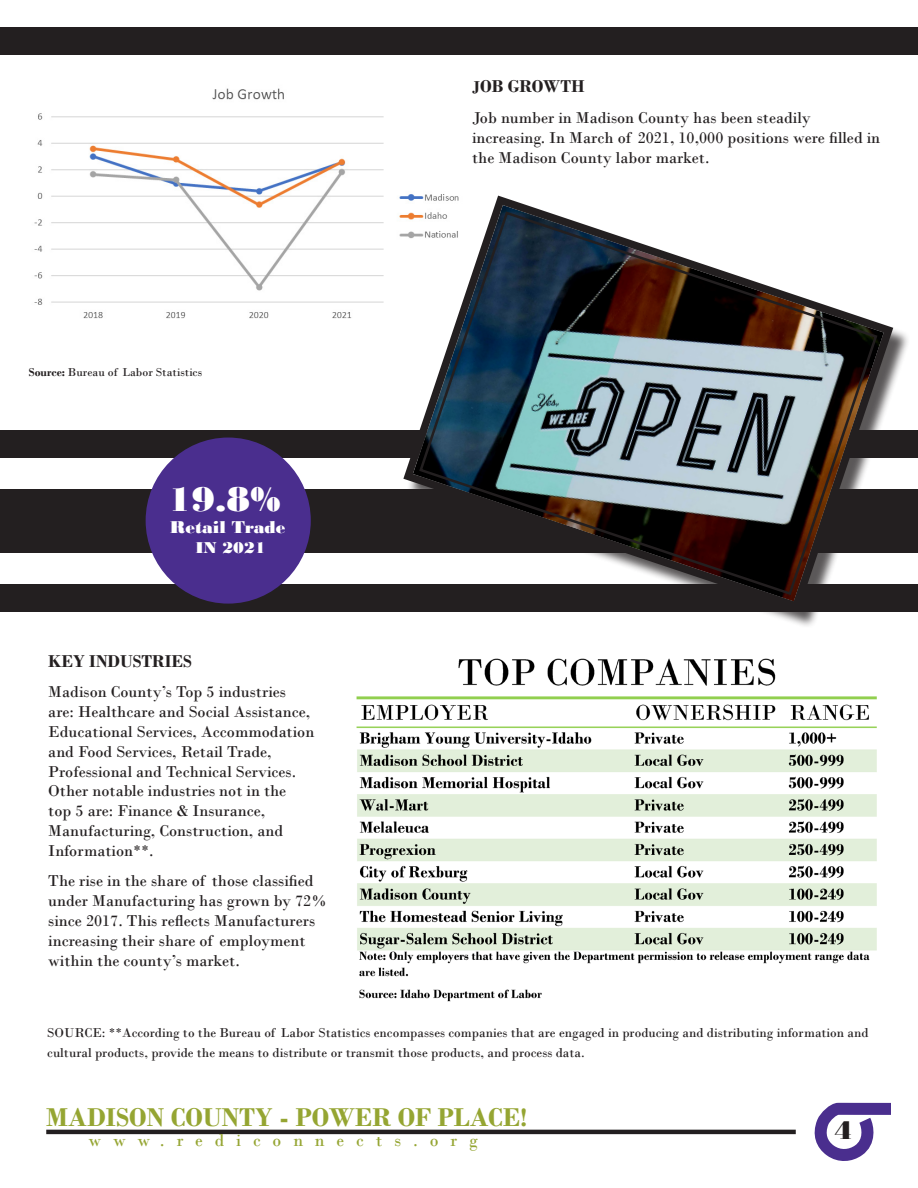
<style>
.page{position:relative;width:918px;height:1188px;background:#fff}
.page>*{position:absolute;margin:0;border:0;box-sizing:border-box;transform-origin:0 0}
.t1{font:36px "Bodoni MT Black";color:#fff}
.t2{font:700 27px "Bodoni";color:#95a532}
.t3{font:27px "Bodoni MT Black";color:#231f20}
.t4{font:700 18px "Bodoni";color:#231f20}
.t5{font:18px "Bodoni";letter-spacing:.66em;color:#95a532}
.t6{font:18px "Bodoni MT Black";color:#fff}
.t7{font:16.5px/19.8px "Bodoni";color:#231f20}
.t8{font:16.5px "Bodoni MT Black";color:#fff}
.t9{font:13.5px/19.8px "Bodoni";color:#231f20}
.t10{font:12px "Bodoni";color:#231f20}
.s1{font-weight:700}
.s2{font-size:16.5px}
</style>
<div class="page">
<svg style="left:814px;top:1102px;width:77px;height:59px"></svg>
<hr style="left:46px;top:1130px;width:750px;height:4px;background:#231f20">
<div style="left:0;top:585px;width:917px;height:27px;background:#231f20"></div>
<div style="left:0;top:430px;width:917px;height:28px;background:#231f20"></div>
<div style="left:0;top:490px;width:917px;height:63px;background:#231f20"></div>
<img style="left:34px;top:88px;width:350px;height:231px">
<div style="left:146px;top:438px;width:165px;height:166px;background:#4a2e8e;border-radius:50%"></div>
<div style="left:0;top:27px;width:918px;height:27px;background:#231f20"></div>
<div style="left:407px;top:199px;width:504px;height:430px;background:#231f20;opacity:.75"></div>
<svg style="left:399px;top:194px;width:499px;height:422px"></svg>
<svg style="left:418px;top:210px;width:461px;height:387px"></svg>
<img style="left:356px;top:658px;width:521px;height:344px">
<p class="t10" style="left:29px;top:365px;width:175px"><span class="s1">Source:</span> Bureau of Labor Statistics</p>
<p class="t1" style="left:168px;top:478px;width:114px">19.8%</p>
<p class="t6" style="left:170px;top:517px;width:117px">Retail Trade</p>
<p class="t8" style="left:195px;top:538px;width:72px">IN 2021</p>
<p class="t4" style="left:48px;top:650px;width:145px">KEY INDUSTRIES</p>
<p class="t7" style="left:48px;top:682px;width:268px">Madison County’s Top 5 industries are: Healthcare and Social Assistance, Educational Services, Accommodation and Food Services, Retail Trade, Professional and Technical Services.<br>Other notable industries not in the<br>top 5 are: Finance &amp; Insurance, Manufacturing, Construction, and Information**.</p>
<p class="t7" style="left:48px;top:871px;width:280px">The rise in the share of those classified under Manufacturing has grown by 72% since 2017. This reflects Manufacturers increasing their share of employment within the county’s market.</p>
<p class="t4" style="left:472px;top:76px;width:114px"><span class="s2">J</span>OB GROWTH</p>
<p class="t7" style="left:472px;top:108px;width:410px">Job number in Madison County has been steadily increasing. In March of 2021, 10,000 positions were filled in the Madison County labor market.</p>
<p class="t9" style="left:47px;top:1023px;width:823px">SOURCE: **According to the Bureau of Labor Statistics encompasses companies that are engaged in producing and distributing information and cultural products, provide the means to distribute or transmit those products, and process data.</p>
<h2 class="t2" style="left:46px;top:1102px;width:483px">MADISON COUNTY - POWER OF PLACE!</h2>
<p class="t5" style="left:88px;top:1130px;width:391px">www.rediconnects.org</p>
<h2 class="t3" style="left:835px;top:1114px;width:19px">4</h2>
</div>
